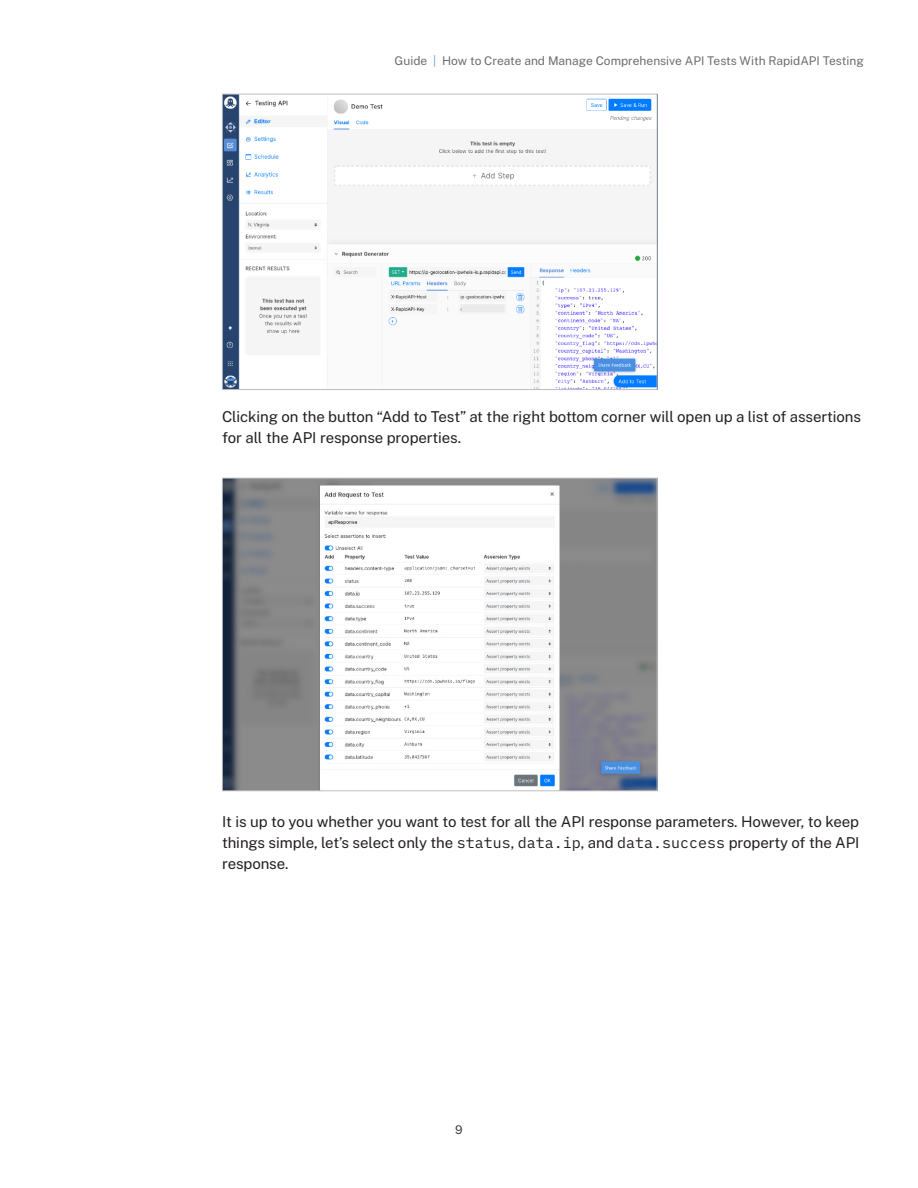
<style>
.page{position:relative;width:918px;height:1188px;background:#fff}
.page>*{position:absolute;margin:0;border:0;box-sizing:border-box;transform-origin:0 0}
.Body_text_10_14_inde{font:15px/21px "Public Sans";letter-spacing:-.005em;color:#231f20}
.t1{font:12px "Public Sans";color:#6c6d70}
.t2{font:12px "Public Sans";color:#3e3e3f}
.s1{color:#6ea6e8}
.s2{font-family:"IBM Plex Mono"}
</style>
<div class="page">
<img style="left:224px;top:96px;width:432px;height:292px">
<div style="left:222px;top:94px;width:436px;height:296px;border:1px solid #bcbdc0"></div>
<img style="left:224px;top:480px;width:432px;height:309px">
<div style="left:222px;top:478px;width:436px;height:313px;border:1px solid #bcbdc0"></div>
<p class="t1" style="left:395px;top:53px;width:471px">Guide <span class="s1">|</span> How to Create and Manage Comprehensive API Tests With RapidAPI Testing</p>
<p class="Body_text_10_14_inde" style="left:222px;top:406px;width:640px">Clicking on the button “Add to Test” at the right bottom corner will open up a list of assertions for all the API response properties.</p>
<p class="Body_text_10_14_inde" style="left:222px;top:811px;width:639px;text-align:justify">It is up to you whether you want to test for all the API response parameters. However, to keep things simple, let’s select only the <span class="s2">status</span>, <span class="s2">data.ip</span>, and <span class="s2">data.success</span> property of the API response.</p>
<p class="t2" style="left:455px;top:1121px;width:9px">9</p>
</div>
